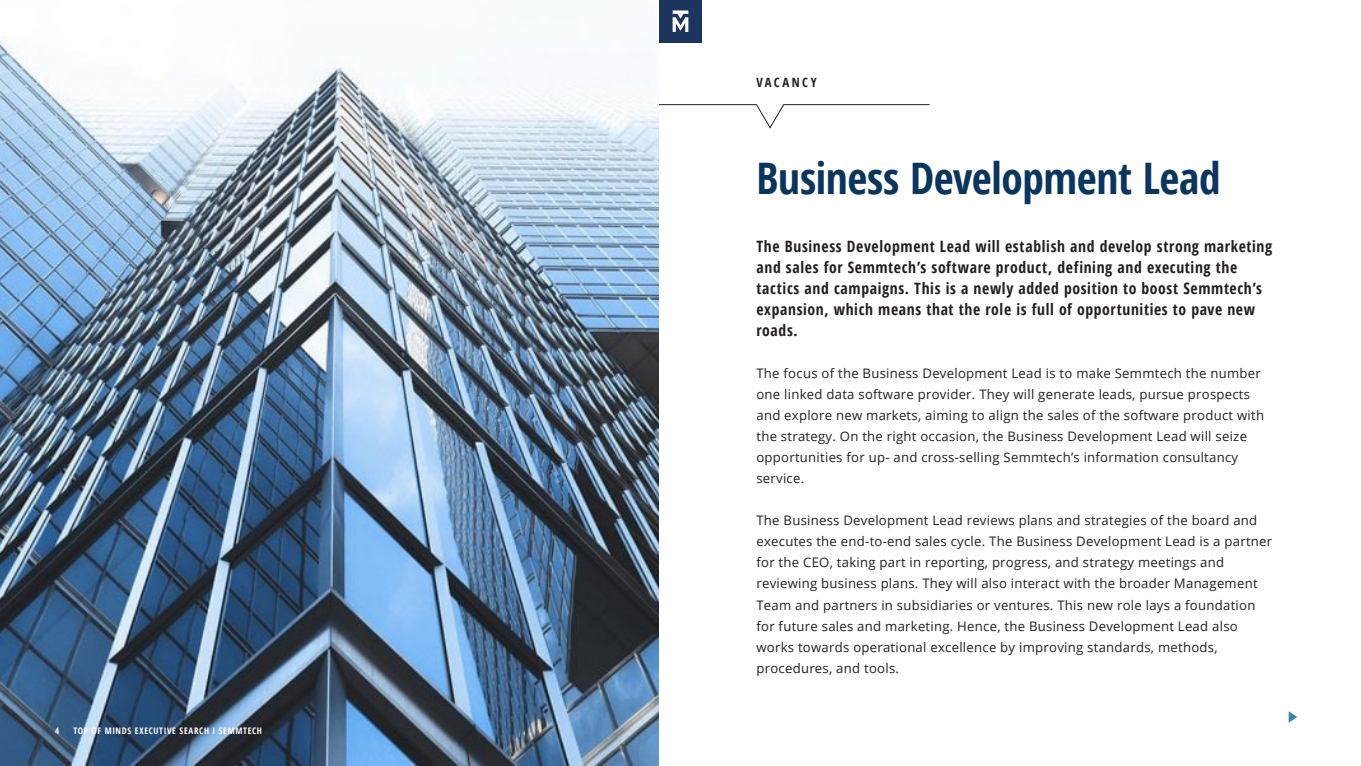
<style>
.page{position:relative;width:1361px;height:766px;background:#fff}
.page>*{position:absolute;margin:0;border:0;box-sizing:border-box;transform-origin:0 0}
.Page_header_kopie{font:700 condensed 43.42px "Open Sans";letter-spacing:-.01em;color:#0a355e}
.t1{font:700 condensed 15.67px/21px "Open Sans";letter-spacing:.04em;color:#231f20}
.t2{font:13.12px/21px "Open Sans";letter-spacing:.02em;color:#231f20}
.t3{font:700 condensed 12.75px "Open Sans";letter-spacing:.19em;color:#231f20}
.t4{font:700 condensed 9px "Open Sans";letter-spacing:.075em;color:#fff}
</style>
<div class="page">
<svg style="left:658px;top:104px;width:272px;height:24px"></svg>
<img style="left:0;top:37px;width:658px;height:728px">
<svg style="left:1288px;top:711px;width:9px;height:11px"></svg>
<div style="left:659px;top:0;width:43px;height:43px;background:#1c355e"></div>
<svg style="left:672px;top:10px;width:16px;height:22px"></svg>
<p class="t4" style="left:55px;top:724px;width:6px">4</p>
<p class="t4" style="left:73px;top:724px;width:190px">TOP OF MINDS EXECUTIVE SEARCH I SEMMTECH</p>
<p class="t3" style="left:756px;top:73px;width:62px">VACANCY</p>
<p class="Page_header_kopie" style="left:756px;top:148px;width:466px">Business Development Lead</p>
<p class="t1" style="left:756px;top:235px;width:517px">The Business Development Lead will establish and develop strong marketing and sales for Semmtech’s software product, defining and executing the tactics and campaigns. This is a newly added position to boost Semmtech’s expansion, which means that the role is full of opportunities to pave new roads.</p>
<p class="t2" style="left:756px;top:362px;width:509px">The focus of the Business Development Lead is to make Semmtech the number one linked data software provider. They will generate leads, pursue prospects and explore new markets, aiming to align the sales of the software product with the strategy. On the right occasion, the Business Development Lead will seize opportunities for up- and cross-selling Semmtech’s information consultancy service.</p>
<p class="t2" style="left:756px;top:509px;width:517px">The Business Development Lead reviews plans and strategies of the board and executes the end-to-end sales cycle. The Business Development Lead is a partner for the CEO, taking part in reporting, progress, and strategy meetings and reviewing business plans. They will also interact with the broader Management Team and partners in subsidiaries or ventures. This new role lays a foundation for future sales and marketing. Hence, the Business Development Lead also works towards operational excellence by improving standards, methods, procedures, and tools.</p>
</div>
